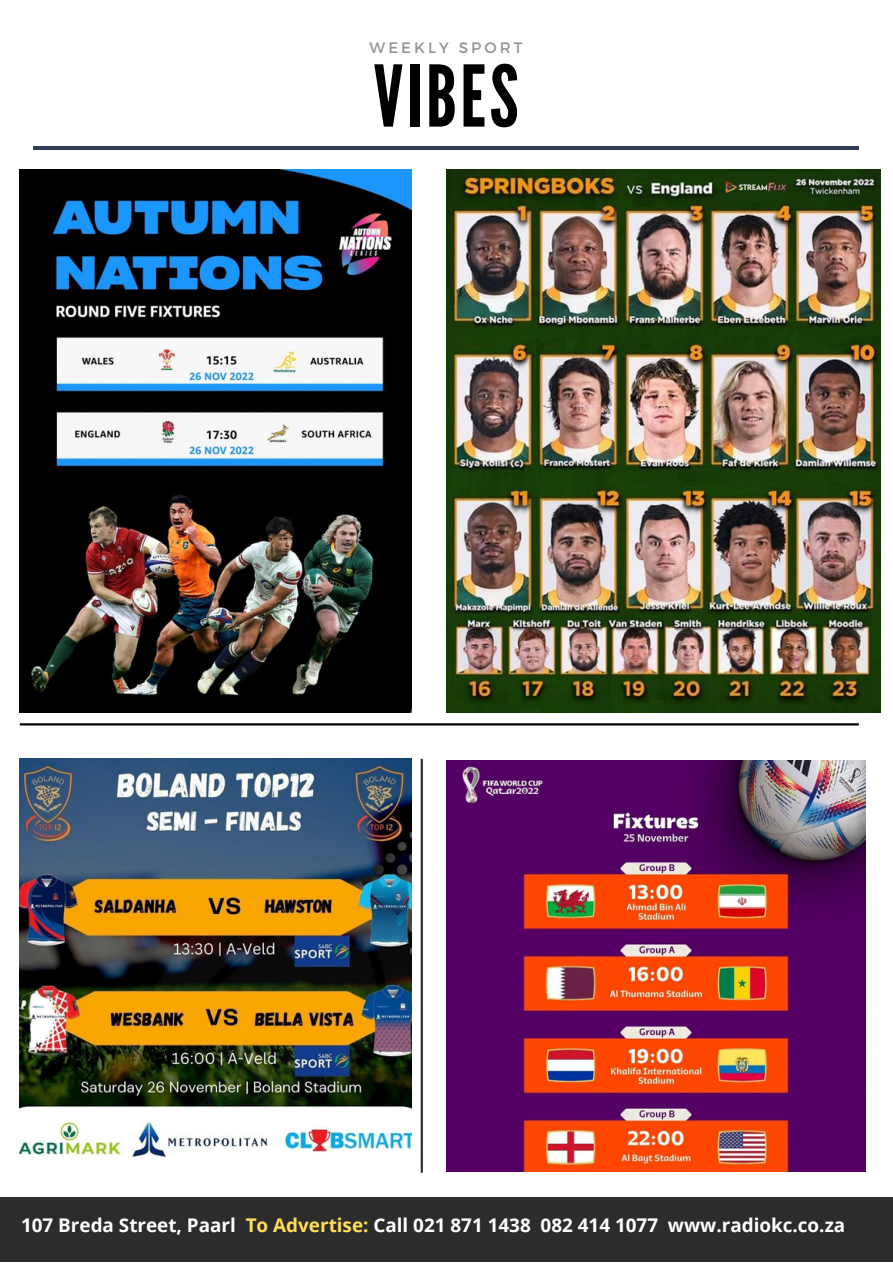
<style>
.page{position:relative;width:893px;height:1264px;background:#fff}
.page>*{position:absolute;margin:0;border:0;box-sizing:border-box;transform-origin:0 0}
.t1{font:84.75px "League Gothic";letter-spacing:.04em;color:#000}
.t2{font:700 18.9px "Open Sans";color:#fff}
.t3{font:15.15px "Montserrat";letter-spacing:.2em;color:#919597}
.s1{color:#ffde59}
</style>
<div class="page">
<hr style="left:33px;top:147px;width:825px;height:3px;background:#313c55">
<div style="left:0;top:1197px;width:892px;height:64px;background:#2c2c2c"></div>
<hr style="left:20px;top:723px;width:838px;height:2px;background:#000">
<hr style="left:420px;top:758px;width:3px;height:414px;background:#313131">
<img style="left:20px;top:758px;width:391px;height:399px">
<img style="left:19px;top:169px;width:393px;height:543px">
<img style="left:446px;top:169px;width:434px;height:543px">
<img style="left:446px;top:760px;width:419px;height:411px">
<p class="t3" style="left:369px;top:37px;width:154px">WEEKLY SPORT</p>
<h1 class="t1" style="left:373px;top:47px;width:147px">VIBES</h1>
<p class="t2" style="left:21px;top:1211px;width:825px">107 Breda Street, Paarl <span class="s1">To Advertise:</span> Call 021 871 1438 082 414 1077 www.radiokc.co.za</p>
</div>
